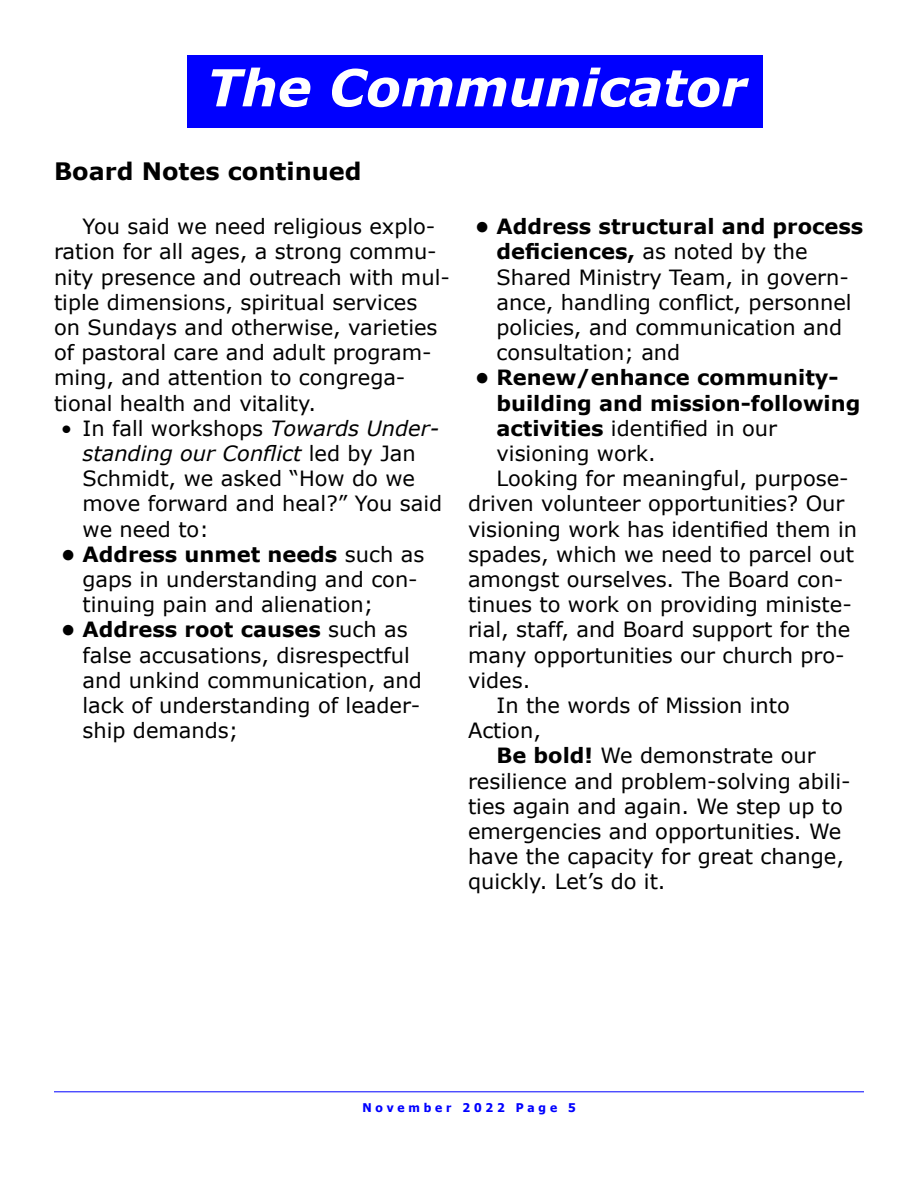
<style>
.page{position:relative;width:918px;height:1188px;background:#fff}
.page>*{position:absolute;margin:0;border:0;box-sizing:border-box;transform-origin:0 0}
.t1{font:italic 700 51px "Verdana";color:#fff}
.Heading{font:700 24px "Verdana";color:#000}
.Body_Text{font:21px/25.2px "Verdana";color:#000}
.t2{font:700 21px/25.2px "Verdana";color:#000}
.t3{font:700 12px "Tahoma";letter-spacing:.32em;color:#00f}
.s1{font-style:italic}
.s2{font-weight:700}
.s3{font-weight:400}
</style>
<div class="page">
<div style="left:188px;top:55px;width:575px;height:73px;background:#00f"></div>
<hr style="left:54px;top:1092px;width:810px;height:1px;background:#00f">
<h1 class="t1" style="left:207px;top:55px;width:541px">The Communicator</h1>
<h2 class="Heading" style="left:54px;top:156px;width:309px">Board Notes continued</h2>
<p class="Body_Text" style="left:54px;top:214px;width:397px;text-indent:29px">You said we need religious explo&shy;ration for all ages, a strong commu&shy;nity presence and outreach with mul&shy;tiple dimensions, spiritual services<br>on Sundays and otherwise, varieties of pastoral care and adult program&shy;ming, and attention to congrega&shy;tional health and vitality.</p>
<p class="Body_Text" style="left:82px;top:416px;width:361px;text-indent:-22px">• In fall workshops <span class="s1">Towards Under&shy;standing our Conflict</span> led by Jan<br>Schmidt, we asked “How do we move forward and heal?” You said we need to:</p>
<p class="Body_Text" style="left:82px;top:542px;width:343px;text-indent:-22px"><span class="s2">• Address unmet needs</span> such as gaps in understanding and con&shy;tinuing pain and alienation;</p>
<p class="Body_Text" style="left:82px;top:617px;width:341px;text-indent:-22px"><span class="s2">• Address root causes</span> such as false accusations, disrespectful and unkind communication, and lack of understanding of leader&shy;ship demands;</p>
<p class="Body_Text" style="left:496px;top:214px;width:368px;text-indent:-22px"><span class="s2">• Address structural and process deficiences,</span> as noted by the<br>Shared Ministry Team, in govern&shy;ance, handling conflict, personnel policies, and communication and consultation; and</p>
<p class="t2" style="left:496px;top:365px;width:365px;text-indent:-22px">• Renew/enhance community&shy;building and mission-following activities <span class="s3">identified in our visioning work.</span></p>
<p class="Body_Text" style="left:468px;top:466px;width:391px;text-indent:29px">Looking for meaningful, purpose&shy;driven volunteer opportunities? Our visioning work has identified them in spades, which we need to parcel out amongst ourselves. The Board con&shy;tinues to work on providing ministe&shy;rial, staff, and Board support for the many opportunities our church pro&shy;vides.</p>
<p class="Body_Text" style="left:468px;top:693px;width:323px;text-indent:29px">In the words of Mission into<br>Action,</p>
<p class="Body_Text" style="left:468px;top:743px;width:384px;text-indent:29px"><span class="s2">Be bold!</span> We demonstrate our resilience and problem-solving abili&shy;ties again and again. We step up to emergencies and opportunities. We have the capacity for great change, quickly. Let’s do it.</p>
<p class="t3" style="left:362px;top:1099px;width:215px">November 2022 Page 5</p>
</div>
